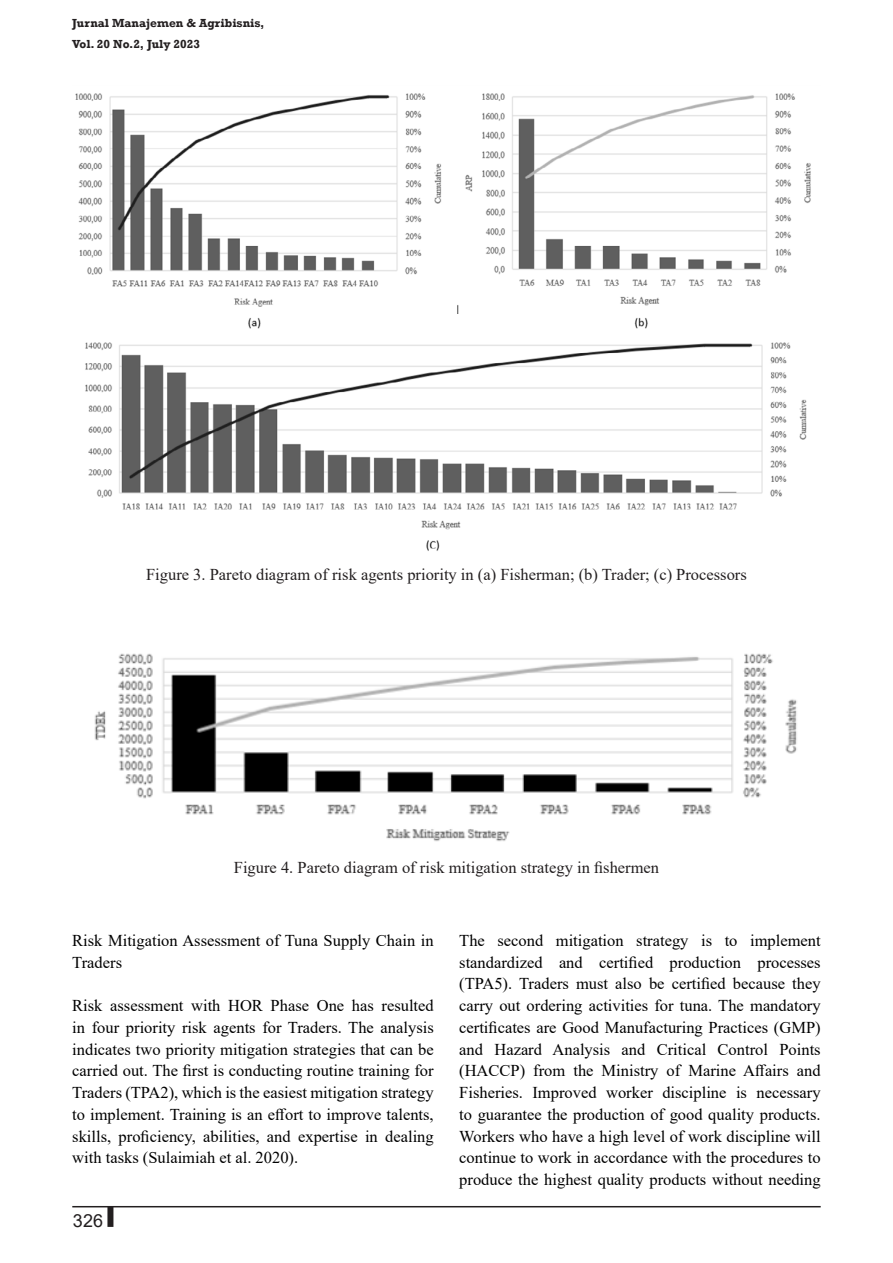
<style>
.page{position:relative;width:893px;height:1263px;background:#fff}
.page>*{position:absolute;margin:0;border:0;box-sizing:border-box;transform-origin:0 0}
.t1{font:18px "Arial";color:#231f20}
.t2{font:16.5px/21.8px "Times New Roman";color:#000;text-align:justify}
.t3{font:16.5px "Times New Roman";color:#231f20}
.t4{font:700 12px/21px "Rockwell";color:#231f20}
.s1{font-weight:400;font-size:13.5px;color:#fff}
</style>
<div class="page">
<hr style="left:72px;top:1206px;width:749px;height:1px;background:#231f20">
<div style="left:107px;top:1207px;width:6px;height:20px;background:#231f20"></div>
<img style="left:75px;top:93px;width:736px;height:458px">
<img style="left:94px;top:653px;width:703px;height:189px">
<p class="t4" style="left:72px;top:12px;width:219px">Jurnal Manajemen &amp; Agribisnis,<br>Vol. 20 No.2, July 2023 <span class="s1">SN: 2407-7321</span></p>
<p class="t3" style="left:146px;top:563px;width:602px">Figure 3. Pareto diagram of risk agents priority in (a) Fisherman; (b) Trader; (c) Processors</p>
<p class="t3" style="left:234px;top:855px;width:427px">Figure 4. Pareto diagram of risk mitigation strategy in fishermen</p>
<p class="t2" style="left:72px;top:929px;width:363px">Risk Mitigation Assessment of Tuna Supply Chain in<br>Traders</p>
<p class="t2" style="left:72px;top:994px;width:363px">Risk assessment with HOR Phase One has resulted in four priority risk agents for Traders. The analysis indicates two priority mitigation strategies that can be carried out. The first is conducting routine training for Traders (TPA2), which is the easiest mitigation strategy to implement. Training is an effort to improve talents, skills, proficiency, abilities, and expertise in dealing with tasks (Sulaimiah et al. 2020).</p>
<p class="t1" style="left:73px;top:1208px;width:32px">326</p>
<p class="t2" style="left:459px;top:929px;width:363px">The second mitigation strategy is to implement standardized and certified production processes (TPA5). Traders must also be certified because they carry out ordering activities for tuna. The mandatory certificates are Good Manufacturing Practices (GMP) and Hazard Analysis and Critical Control Points (HACCP) from the Ministry of Marine Affairs and Fisheries. Improved worker discipline is necessary to guarantee the production of good quality products.<br>Workers who have a high level of work discipline will continue to work in accordance with the procedures to produce the highest quality products without needing</p>
</div>
